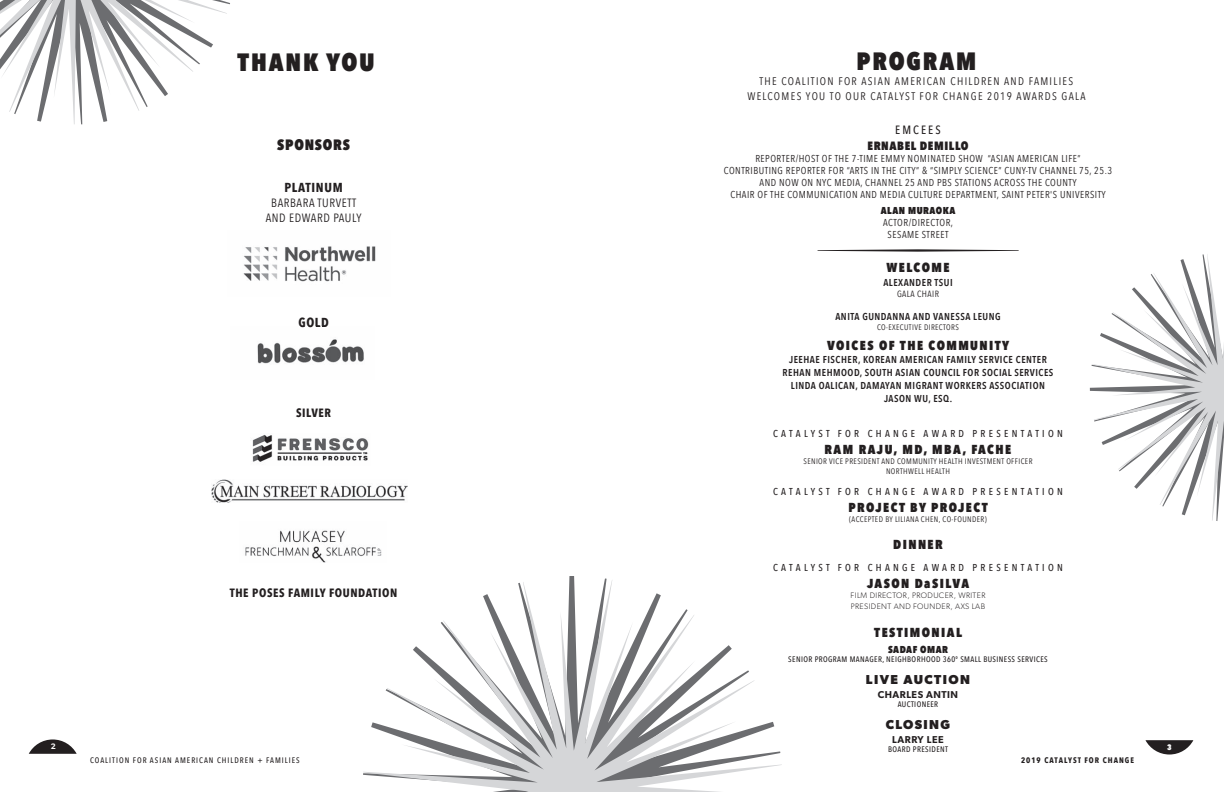
<style>
.page{position:relative;width:1224px;height:792px;background:#fff}
.page>*{position:absolute;margin:0;border:0;box-sizing:border-box;transform-origin:0 0}
.t1{font:800 25px "Avenir Next Condensed";letter-spacing:.075em;color:#231f20}
.t2{font:800 15px "Avenir Next Condensed";letter-spacing:.05em;color:#231f20}
.t3{font:800 13px "Avenir Next Condensed";letter-spacing:.11em;color:#231f20}
.t4{font:700 13px "Gibson";letter-spacing:.11em;color:#231f20}
.t5{font:700 13px "Avenir Next Condensed";letter-spacing:.05em;color:#231f20}
.t6{font:700 12px "Avenir Next Condensed";letter-spacing:.05em;color:#231f20}
.t7{font:12px/15px "Avenir Next Condensed";letter-spacing:.05em;color:#231f20;text-align:center}
.t8{font:800 12px "Avenir Next Condensed";letter-spacing:.05em;color:#231f20}
.t9{font:500 12px "Avenir Next Condensed";letter-spacing:.17em;color:#231f20}
.t10{font:11px/15px "Avenir Next Condensed";letter-spacing:.12em;color:#231f20;text-align:center}
.t11{font:10px/12px "Avenir Next Condensed";letter-spacing:.05em;color:#231f20;text-align:center}
.t12{font:600 10px/13px "Avenir Next Condensed";letter-spacing:.05em;color:#231f20;text-align:center}
.t13{font:500 10px "Avenir Next Condensed";letter-spacing:.33em;color:#231f20}
.t14{font:800 10px "Avenir Next Condensed";letter-spacing:.05em;color:#231f20}
.t15{font:600 10px "Gibson";letter-spacing:.05em;color:#231f20}
.t16{font:9px "Avenir Next Condensed";letter-spacing:.05em;color:#231f20}
.t17{font:8px/10px "Avenir Next Condensed";letter-spacing:.05em;color:#231f20;text-align:center}
.t18{font:500 8px "Avenir Next Condensed";letter-spacing:.05em;color:#231f20}
.t19{font:300 8px/11px "Gibson";letter-spacing:.05em;color:#231f20}
.t20{font:500 8px "Avenir Next Condensed";letter-spacing:.125em;color:#231f20}
.t21{font:700 8px "Avenir Next Condensed";letter-spacing:.125em;color:#231f20}
.t22{font:600 8px "Gibson";color:#fff}
.t23{font:800 8px "Avenir Next Condensed";color:#fff}
</style>
<div class="page">
<svg style="left:1145px;top:740px;width:48px;height:15px"></svg>
<svg style="left:29px;top:739px;width:48px;height:15px"></svg>
<svg style="left:0;top:0;width:230px;height:124px"></svg>
<svg style="left:1089px;top:254px;width:135px;height:267px"></svg>
<svg style="left:363px;top:576px;width:419px;height:216px"></svg>
<img style="left:252px;top:434px;width:117px;height:28px">
<img style="left:212px;top:480px;width:196px;height:23px">
<img style="left:245px;top:530px;width:137px;height:33px">
<svg style="left:818px;top:249px;width:201px;height:3px"></svg>
<img style="left:243px;top:246px;width:133px;height:36px">
<img style="left:257px;top:327px;width:107px;height:37px">
<svg style="left:300px;top:326px;width:27px;height:1px"></svg>
<h1 class="t1" style="left:238px;top:46px;width:138px">THANK YOU</h1>
<h1 class="t1" style="left:856px;top:46px;width:121px">PROGRAM</h1>
<p class="t10" style="left:747px;top:73px;width:340px">THE COALITION FOR ASIAN AMERICAN CHILDREN AND FAMILIES<br>WELCOMES YOU TO OUR CATALYST FOR CHANGE 2019 AWARDS GALA</p>
<p class="t9" style="left:895px;top:123px;width:47px">EMCEES</p>
<p class="t8" style="left:867px;top:138px;width:103px">ERNABEL DEMILLO</p>
<p class="t11" style="left:724px;top:152px;width:390px">REPORTER/HOST OF THE 7-TIME EMMY NOMINATED SHOW “ASIAN AMERICAN LIFE”<br>CONTRIBUTING REPORTER FOR “ARTS IN THE CITY” &amp; “SIMPLY SCIENCE” CUNY-TV CHANNEL 75, 25.3<br>AND NOW ON NYC MEDIA, CHANNEL 25 AND PBS STATIONS ACROSS THE COUNTY<br>CHAIR OF THE COMMUNICATION AND MEDIA CULTURE DEPARTMENT, SAINT PETER'S UNIVERSITY</p>
<p class="t14" style="left:881px;top:204px;width:76px">ALAN MURAOKA</p>
<p class="t11" style="left:883px;top:216px;width:71px">ACTOR/DIRECTOR,<br>SESAME STREET</p>
<h3 class="t3" style="left:887px;top:259px;width:64px">WELCOME</h3>
<p class="t12" style="left:883px;top:276px;width:71px">ALEXANDER TSUI</p>
<p class="t16" style="left:897px;top:286px;width:43px">GALA CHAIR</p>
<p class="t12" style="left:835px;top:310px;width:167px">ANITA GUNDANNA AND VANESSA LEUNG</p>
<p class="t17" style="left:877px;top:322px;width:83px">CO-EXECUTIVE DIRECTORS</p>
<h3 class="t3" style="left:827px;top:337px;width:184px">VOICES OF THE COMMUNITY</h3>
<p class="t12" style="left:783px;top:353px;width:272px">JEEHAE FISCHER, KOREAN AMERICAN FAMILY SERVICE CENTER REHAN MEHMOOD, SOUTH ASIAN COUNCIL FOR SOCIAL SERVICES LINDA OALICAN, DAMAYAN MIGRANT WORKERS ASSOCIATION JASON WU, ESQ.</p>
<p class="t13" style="left:773px;top:428px;width:291px">CATALYST FOR CHANGE AWARD PRESENTATION</p>
<h3 class="t3" style="left:825px;top:441px;width:188px">RAM RAJU, MD, MBA, FACHE</h3>
<p class="t17" style="left:804px;top:456px;width:230px">SENIOR VICE PRESIDENT AND COMMUNITY HEALTH INVESTMENT OFFICER<br>NORTHWELL HEALTH</p>
<p class="t13" style="left:773px;top:486px;width:291px">CATALYST FOR CHANGE AWARD PRESENTATION</p>
<h3 class="t3" style="left:849px;top:499px;width:141px">PROJECT BY PROJECT</h3>
<p class="t17" style="left:849px;top:514px;width:139px">(ACCEPTED BY LILIANA CHEN, CO-FOUNDER)</p>
<h3 class="t3" style="left:893px;top:536px;width:51px">DINNER</h3>
<p class="t13" style="left:773px;top:562px;width:291px">CATALYST FOR CHANGE AWARD PRESENTATION</p>
<h3 class="t3" style="left:867px;top:575px;width:104px">JASON DaSILVA</h3>
<p class="t19" style="left:851px;top:590px;width:136px">FILM DIRECTOR, PRODUCER, WRITER<br>PRESIDENT AND FOUNDER, AXS LAB</p>
<h3 class="t3" style="left:874px;top:624px;width:89px">TESTIMONIAL</h3>
<p class="t14" style="left:888px;top:643px;width:61px">SADAF OMAR</p>
<p class="t18" style="left:788px;top:654px;width:261px">SENIOR PROGRAM MANAGER, NEIGHBORHOOD 360º SMALL BUSINESS SERVICES</p>
<h3 class="t4" style="left:866px;top:672px;width:106px">LIVE AUCTION</h3>
<p class="t15" style="left:878px;top:689px;width:82px">CHARLES ANTIN</p>
<p class="t18" style="left:898px;top:699px;width:42px">AUCTIONEER</p>
<h3 class="t4" style="left:886px;top:717px;width:66px">CLOSING</h3>
<p class="t15" style="left:892px;top:734px;width:53px">LARRY LEE</p>
<p class="t18" style="left:888px;top:744px;width:61px">BOARD PRESIDENT</p>
<h2 class="t2" style="left:277px;top:135px;width:74px">SPONSORS</h2>
<h3 class="t5" style="left:285px;top:179px;width:60px">PLATINUM</h3>
<p class="t7" style="left:266px;top:195px;width:97px">BARBARA TURVETT<br>AND EDWARD PAULY</p>
<h3 class="t5" style="left:298px;top:314px;width:32px">GOLD</h3>
<p class="t6" style="left:296px;top:405px;width:37px">SILVER</p>
<p class="t6" style="left:230px;top:585px;width:169px">THE POSES FAMILY FOUNDATION</p>
<p class="t22" style="left:51px;top:742px;width:7px">2</p>
<p class="t23" style="left:1167px;top:742px;width:6px">3</p>
<p class="t20" style="left:90px;top:756px;width:211px">COALITION FOR ASIAN AMERICAN CHILDREN + FAMILIES</p>
<p class="t21" style="left:1021px;top:756px;width:114px">2019 CATALYST FOR CHANGE</p>
</div>
